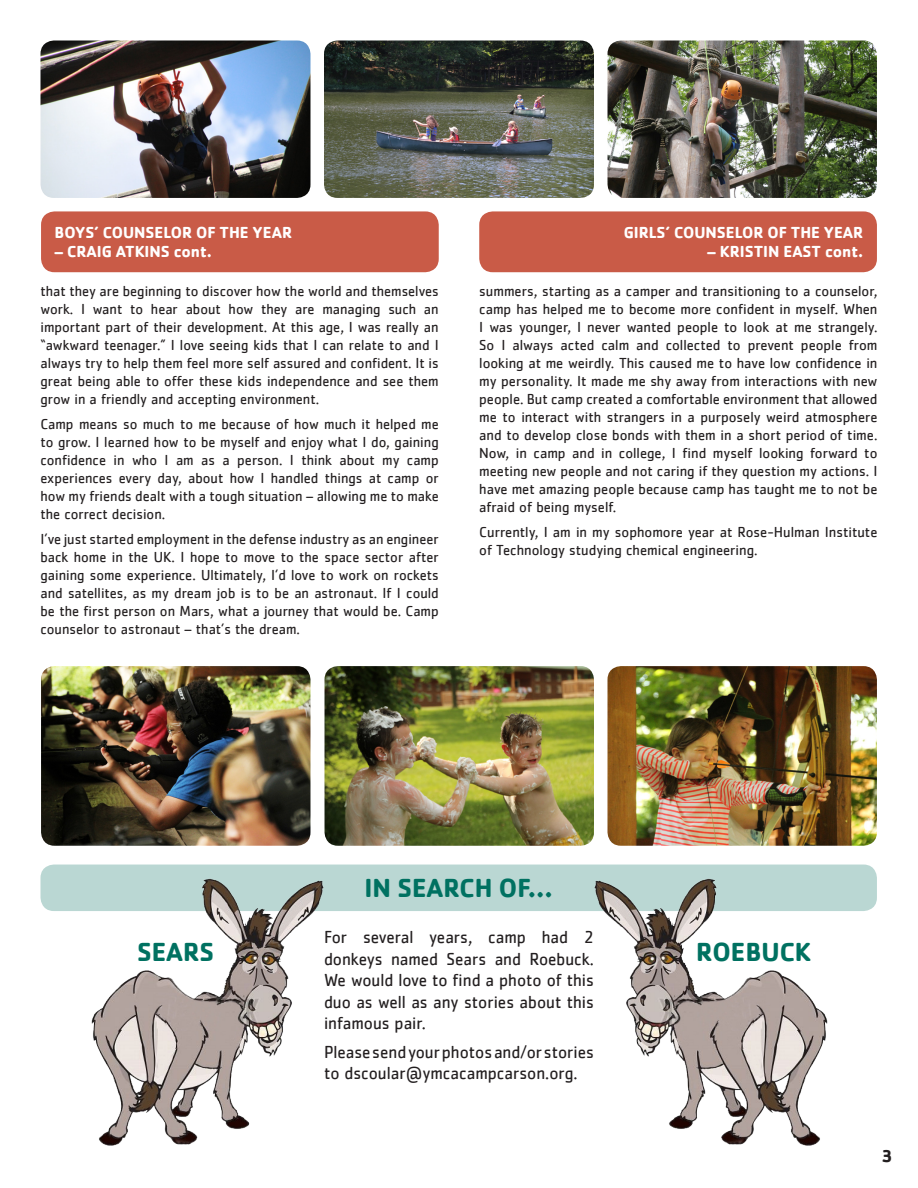
<style>
.page{position:relative;width:918px;height:1188px;background:#fff}
.page>*{position:absolute;margin:0;border:0;box-sizing:border-box;transform-origin:0 0}
.Headers{font:700 27px "Cachet";color:#007161}
.Paragraph{font:18px/21.6px "Cachet";color:#231f20;text-align:justify;scale:.95 1}
.t1{font:700 18px "Cachet";color:#231f20}
.Headers-2{font:700 16.5px "Cachet";color:#fff}
.Paragraph-2{font:15px/18px "Cachet";color:#231f20;text-align:justify;scale:.96 1}
.Paragraph-3{font:15px/18px "Cachet";color:#231f20;text-align:justify}
</style>
<div class="page">
<img style="left:40px;top:40px;width:270px;height:158px">
<div style="left:41px;top:211px;width:398px;height:61px;background:#c95b47;border-radius:13px"></div>
<div style="left:40px;top:865px;width:837px;height:46px;background:#bad7d3;border-radius:14px"></div>
<div style="left:479px;top:211px;width:398px;height:61px;background:#c95b47;border-radius:13px"></div>
<img style="left:608px;top:40px;width:269px;height:158px">
<img style="left:324px;top:40px;width:270px;height:158px">
<img style="left:608px;top:666px;width:269px;height:180px">
<img style="left:41px;top:666px;width:269px;height:180px">
<img style="left:325px;top:666px;width:269px;height:180px">
<img style="left:91px;top:879px;width:233px;height:267px">
<img style="left:594px;top:879px;width:233px;height:267px">
<p class="Headers-2" style="left:55px;top:221px;width:239px">BOYS’ COUNSELOR OF THE YEAR</p>
<p class="Headers-2" style="left:55px;top:241px;width:159px">– CRAIG ATKINS cont.</p>
<p class="Paragraph-2" style="left:40px;top:282px;width:416px">that they are beginning to discover how the world and themselves work. I want to hear about how they are managing such an important part of their development. At this age, I was really an “awkward teenager.” I love seeing kids that I can relate to and I always try to help them feel more self assured and confident. It is great being able to offer these kids independence and see them grow in a friendly and accepting environment.</p>
<p class="Paragraph-2" style="left:40px;top:415px;width:416px">Camp means so much to me because of how much it helped me to grow. I learned how to be myself and enjoy what I do, gaining confidence in who I am as a person. I think about my camp experiences every day, about how I handled things at camp or how my friends dealt with a tough situation – allowing me to make the correct decision.</p>
<p class="Paragraph-2" style="left:40px;top:529px;width:416px">I’ve just started employment in the defense industry as an engineer back home in the UK. I hope to move to the space sector after gaining some experience. Ultimately, I’d love to work on rockets and satellites, as my dream job is to be an astronaut. If I could be the first person on Mars, what a journey that would be. Camp counselor to astronaut – that’s the dream.</p>
<p class="Headers-2" style="left:624px;top:221px;width:241px">GIRLS’ COUNSELOR OF THE YEAR</p>
<p class="Headers-2" style="left:707px;top:241px;width:158px">– KRISTIN EAST cont.</p>
<p class="Paragraph-3" style="left:479px;top:282px;width:400px">summers, starting as a camper and transitioning to a counselor, camp has helped me to become more confident in myself. When I was younger, I never wanted people to look at me strangely.<br>So I always acted calm and collected to prevent people from looking at me weirdly. This caused me to have low confidence in my personality. It made me shy away from interactions with new people. But camp created a comfortable environment that allowed me to interact with strangers in a purposely weird atmosphere and to develop close bonds with them in a short period of time.<br>Now, in camp and in college, I find myself looking forward to meeting new people and not caring if they question my actions. I have met amazing people because camp has taught me to not be afraid of being myself.</p>
<p class="Paragraph-3" style="left:479px;top:523px;width:400px">Currently, I am in my sophomore year at Rose-Hulman Institute of Technology studying chemical engineering.</p>
<p class="Headers" style="left:364px;top:871px;width:190px">IN SEARCH OF...</p>
<p class="Paragraph" style="left:324px;top:926px;width:286px">For several years, camp had 2 donkeys named Sears and Roebuck.<br>We would love to find a photo of this duo as well as any stories about this infamous pair.</p>
<p class="Paragraph" style="left:324px;top:1041px;width:286px">Please send your photos and/or stories to dscoular@ymcacampcarson.org.</p>
<p class="Headers" style="left:137px;top:934px;width:79px">SEARS</p>
<p class="Headers" style="left:696px;top:934px;width:116px">ROEBUCK</p>
<p class="t1" style="left:882px;top:1144px;width:13px">3</p>
</div>
